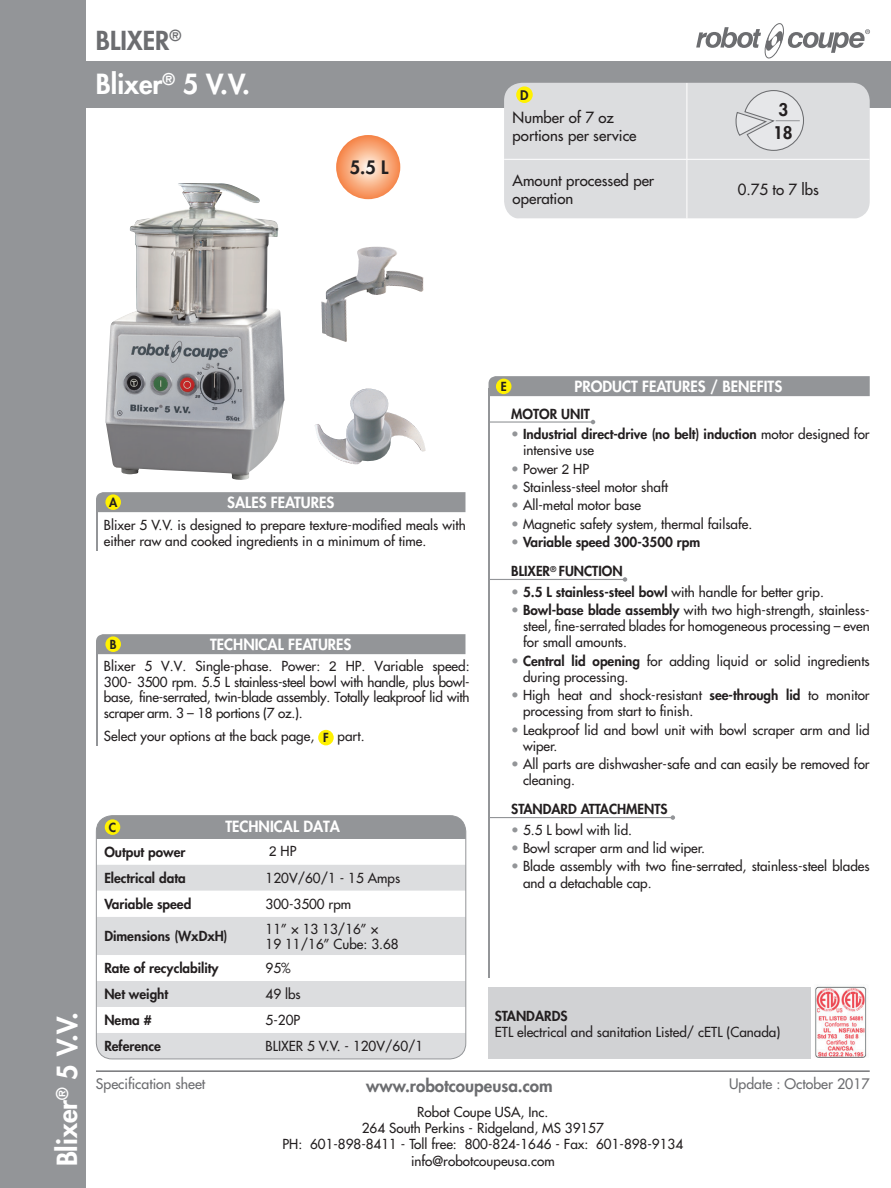
<style>
.page{position:relative;width:891px;height:1188px;background:#fff}
.page>*{position:absolute;margin:0;border:0;box-sizing:border-box;transform-origin:0 0}
.t1{font:800 27px "Futura";color:#fff}
.t2{font:800 25.5px "Futura";color:#6c6d70}
.t3{font:800 18px "Futura";color:#231f20}
.t4{font:800 16.95px "Futura";color:#6c6d70}
.t5{font:800 16.95px/22.2px "Futura";color:#231f20;text-align:center}
.t6{font:800 15px "Futura";color:#fff}
.t7{font:15px/18px "Futura";color:#231f20}
.t8{font:14.1px "Futura";color:#6c6d70}
.t9{font:13.5px/16.2px "Futura";color:#231f20}
.t10{font:800 13.5px/16.2px "Futura";color:#231f20}
.t11{font:800 12.9px "Futura";color:#231f20}
.t12{font:800 12.15px "Futura";color:#231f20}
.s1{font-family:"Arial"}
.s2{font-weight:400;color:#939598}
.s3{font-weight:400}
.s4{color:#939598}
.s5{font-weight:800}
</style>
<div class="page">
<div style="left:0;top:0;width:85px;height:1188px;background:#939598"></div>
<div style="left:63px;top:61px;width:828px;height:46px;background:#939598"></div>
<svg style="left:696px;top:23px;width:174px;height:35px"></svg>
<div style="left:96px;top:816px;width:370px;height:23px;background:#939598"></div>
<div style="left:96px;top:865px;width:370px;height:194px;background:#dcdddf"></div>
<svg style="left:98px;top:891px;width:366px;height:142px"></svg>
<div style="left:96px;top:815px;width:370px;height:244px;border:1px solid #939598;border-radius:16px"></div>
<div style="left:105px;top:819px;width:15px;height:16px;background:#fff101;border-radius:50%"></div>
<hr style="left:96px;top:501px;width:2px;height:49px;background:#939598">
<hr style="left:96px;top:642px;width:2px;height:103px;background:#939598">
<div style="left:318px;top:730px;width:16px;height:15px;background:#fff101;border-radius:50%"></div>
<div style="left:489px;top:376px;width:381px;height:20px;background:#939598"></div>
<div style="left:96px;top:492px;width:369px;height:20px;background:#939598"></div>
<div style="left:96px;top:634px;width:369px;height:20px;background:#939598"></div>
<hr style="left:489px;top:421px;width:104px;height:2px;background:#939598">
<svg style="left:591px;top:420px;width:4px;height:4px"></svg>
<hr style="left:489px;top:579px;width:136px;height:1px;background:#939598">
<svg style="left:623px;top:577px;width:4px;height:5px"></svg>
<hr style="left:489px;top:817px;width:184px;height:1px;background:#939598">
<svg style="left:671px;top:815px;width:4px;height:5px"></svg>
<div style="left:105px;top:494px;width:16px;height:16px;background:#fff101;border-radius:50%"></div>
<div style="left:105px;top:636px;width:16px;height:16px;background:#fff101;border-radius:50%"></div>
<div style="left:496px;top:379px;width:15px;height:15px;background:#fff101;border-radius:50%"></div>
<svg style="left:336px;top:135px;width:64px;height:64px;background:#f8aa7e"></svg>
<div style="left:504px;top:83px;width:366px;height:136px;background:#dcdddf"></div>
<hr style="left:687px;top:83px;width:1px;height:76px;background:#fff">
<hr style="left:504px;top:159px;width:183px;height:1px;background:#fff">
<hr style="left:687px;top:159px;width:183px;height:1px;background:#fff">
<hr style="left:687px;top:160px;width:1px;height:59px;background:#fff">
<div style="left:516px;top:86px;width:17px;height:17px;background:#fff101;border-radius:50%"></div>
<svg style="left:736px;top:90px;width:68px;height:61px;background:#d9dadc"></svg>
<img style="left:315px;top:389px;width:111px;height:76px">
<img style="left:321px;top:247px;width:103px;height:95px">
<hr style="left:488px;top:388px;width:2px;height:590px;background:#939598">
<hr style="left:96px;top:1070px;width:774px;height:2px;background:#6c6d70">
<div style="left:488px;top:987px;width:323px;height:72px;background:#d1d2d4"></div>
<img style="left:815px;top:986px;width:52px;height:72px">
<img style="left:105px;top:183px;width:179px;height:297px">
<h2 class="t2" style="left:96px;top:24px;width:87px">BLIXER<sup>®</sup></h2>
<h1 class="t1" style="left:96px;top:67px;width:155px">Blixer<sup>®</sup> 5 V.V.</h1>
<h3 class="t3" style="left:350px;top:156px;width:40px">5.5 L</h3>
<p class="t11" style="left:520px;top:87px;width:10px">D</p>
<p class="t5" style="left:773px;top:99px;width:21px">3<br>18</p>
<p class="t7" style="left:513px;top:109px;width:126px">Number of 7 oz portions per service</p>
<p class="t7" style="left:513px;top:172px;width:143px">Amount processed per operation</p>
<p class="t7" style="left:738px;top:181px;width:83px">0.75 to 7 lbs</p>
<h1 class="t1" style="left:50px;top:1166px;width:155px;rotate:-90deg">Blixer<sup>®</sup> 5 V.V.</h1>
<p class="t12" style="left:109px;top:495px;width:10px">A</p>
<p class="t6" style="left:227px;top:493px;width:109px">SALES FEATURES</p>
<p class="t9" style="left:104px;top:517px;width:363px">Blixer 5 V.V. is designed to prepare texture-modified meals with either raw and cooked ingredients in a minimum of time.</p>
<p class="t12" style="left:110px;top:637px;width:8px">B</p>
<p class="t6" style="left:210px;top:635px;width:143px">TECHNICAL FEATURES</p>
<p class="t9" style="left:104px;top:658px;width:367px;text-align:justify">Blixer 5 V.V. Single-phase. Power: <span class="s1">2</span> HP. Variable speed:<br>300- 3500 rpm. 5.5 L stainless-steel bowl with handle, plus bowl&shy;base, fine-serrated, twin-blade assembly. Totally leakproof lid with scraper arm. 3 – 18 portions (7 oz.).</p>
<p class="t9" style="left:104px;top:728px;width:262px">Select your options at the back page, <sub>F</sub> part.</p>
<p class="t12" style="left:109px;top:820px;width:9px">C</p>
<p class="t10" style="left:104px;top:844px;width:83px">Output power</p>
<p class="t6" style="left:225px;top:817px;width:116px">TECHNICAL DATA</p>
<p class="t9" style="left:269px;top:843px;width:29px"><span class="s1">2</span> HP</p>
<p class="t10" style="left:104px;top:870px;width:83px">Electrical data</p>
<p class="t9" style="left:266px;top:870px;width:136px">120V/60/1 - 15 Amps</p>
<p class="t10" style="left:104px;top:896px;width:89px">Variable speed</p>
<p class="t9" style="left:266px;top:896px;width:87px">300-3500 rpm</p>
<p class="t10" style="left:104px;top:928px;width:125px">Dimensions (WxDxH)</p>
<p class="t9" style="left:266px;top:921px;width:135px;line-height:15px">11” × 13 13/16” ×<br>19 11/16” Cube: 3.68</p>
<p class="t10" style="left:104px;top:960px;width:116px">Rate of recyclability</p>
<p class="t9" style="left:266px;top:960px;width:27px">95%</p>
<p class="t10" style="left:104px;top:986px;width:65px">Net weight</p>
<p class="t9" style="left:266px;top:986px;width:37px">49 lbs</p>
<p class="t10" style="left:104px;top:1012px;width:49px">Nema #</p>
<p class="t9" style="left:266px;top:1012px;width:36px">5-20P</p>
<p class="t10" style="left:104px;top:1038px;width:58px">Reference</p>
<p class="t9" style="left:266px;top:1038px;width:159px">BLIXER 5 V.V. - 120V/60/1</p>
<p class="t12" style="left:501px;top:379px;width:7px">E</p>
<p class="t6" style="left:575px;top:377px;width:209px">PRODUCT FEATURES / BENEFITS</p>
<p class="t10" style="left:511px;top:406px;width:80px">MOTOR UNIT</p>
<p class="t10" style="left:523px;top:426px;width:348px;text-indent:-12px"><span class="s2">•</span> Industrial direct-drive (no belt) induction <span class="s3">motor designed for intensive use</span></p>
<p class="t9" style="left:511px;top:461px;width:79px"><span class="s4">•</span> Power <span class="s1">2</span> HP</p>
<p class="t9" style="left:511px;top:479px;width:158px"><span class="s4">•</span> Stainless-steel motor shaft</p>
<p class="t9" style="left:511px;top:497px;width:131px"><span class="s4">•</span> All-metal motor base</p>
<p class="t9" style="left:511px;top:516px;width:242px"><span class="s4">•</span> Magnetic safety system, thermal failsafe.</p>
<p class="t10" style="left:511px;top:528px;width:190px;line-height:29px"><span class="s4">•</span> Variable speed 300-3500 rpm<br>BLIXER<sup>®</sup> FUNCTION</p>
<p class="t9" style="left:511px;top:584px;width:314px"><span class="s4">•</span> <span class="s5">5.5 L stainless-steel bowl</span> with handle for better grip.</p>
<p class="t9" style="left:523px;top:602px;width:348px;text-align:justify;text-indent:-12px"><span class="s4">•</span> <span class="s5">Bowl-base blade assembly</span> with two high-strength, stainless&shy;steel, fine-serrated blades for homogeneous processing – even for small amounts.</p>
<p class="t9" style="left:523px;top:653px;width:348px;text-indent:-12px"><span class="s4">•</span> <span class="s5">Central lid opening</span> for adding liquid or solid ingredients during processing.</p>
<p class="t9" style="left:523px;top:687px;width:348px;text-indent:-12px"><span class="s4">•</span> High heat and shock-resistant <span class="s5">see-through lid</span> to monitor processing from start to finish.</p>
<p class="t9" style="left:523px;top:722px;width:348px;text-indent:-12px"><span class="s4">•</span> Leakproof lid and bowl unit with bowl scraper arm and lid wiper.</p>
<p class="t9" style="left:523px;top:756px;width:348px;text-indent:-12px"><span class="s4">•</span> All parts are dishwasher-safe and can easily be removed for cleaning.</p>
<p class="t10" style="left:511px;top:801px;width:158px">STANDARD ATTACHMENTS</p>
<p class="t9" style="left:511px;top:822px;width:122px"><span class="s4">•</span> 5.5 L bowl with lid.</p>
<p class="t9" style="left:511px;top:840px;width:195px"><span class="s4">•</span> Bowl scraper arm and lid wiper.</p>
<p class="t9" style="left:523px;top:858px;width:348px;text-indent:-12px"><span class="s4">•</span> Blade assembly with two fine-serrated, stainless-steel blades and a detachable cap.</p>
<p class="t10" style="left:495px;top:1008px;width:74px">STANDARDS</p>
<p class="t9" style="left:495px;top:1024px;width:287px">ETL electrical and sanitation Listed/ cETL (Canada)</p>
<p class="t8" style="left:96px;top:1075px;width:111px">Specification sheet</p>
<p class="t8" style="left:729px;top:1075px;width:142px">Update : October 2017</p>
<p class="t4" style="left:366px;top:1075px;width:188px">www.robotcoupeusa.com</p>
<p class="t9" style="left:283px;top:1104px;width:402px;text-align:center">Robot Coupe USA, Inc.<br>264 South Perkins - Ridgeland, MS 39157<br>PH: 601-898-8411 - Toll free: 800-824-1646 - Fax: 601-898-9134 info@robotcoupeusa.com</p>
</div>
